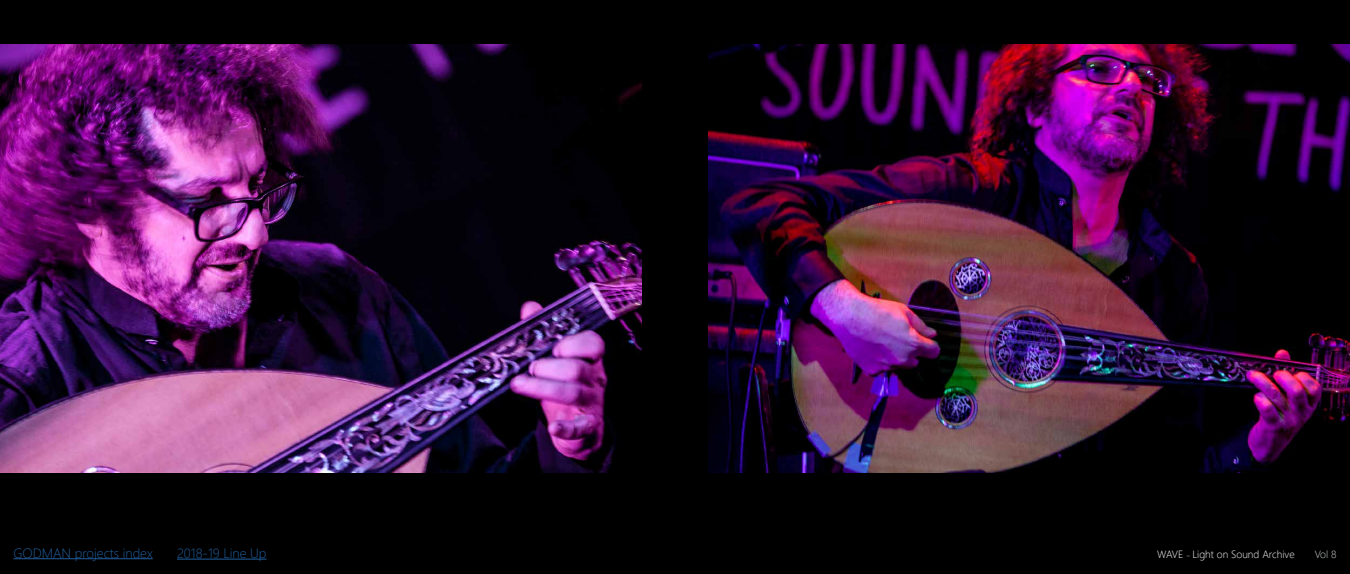
<style>
.page{position:relative;width:1350px;height:574px;background:#000}
.page>*{position:absolute;margin:0;border:0;box-sizing:border-box;transform-origin:0 0}
.t1{font:300 13.5px "Segoe UI";color:#215e9e}
.t2{font:300 10.5px "Segoe UI";color:#fff}
.t3{font:300 10.5px "Segoe UI";color:#d1d3d4}
.s1{font-style:italic;font-size:6.75px}
</style>
<div class="page">
<hr style="left:38px;top:34px;width:132px;height:1px;background:#000">
<img style="left:0;top:44px;width:642px;height:428px">
<img style="left:708px;top:44px;width:642px;height:428px">
<hr style="left:14px;top:558px;width:139px;height:1px;background:#215e9e">
<hr style="left:177px;top:558px;width:90px;height:1px;background:#215e9e">
<p class="t1" style="left:14px;top:540px;width:141px">GODMAN projects index</p>
<p class="t1" style="left:177px;top:540px;width:91px">2018-19 Line Up</p>
<p class="t2" style="left:1157px;top:544px;width:139px">WAVE <span class="s1">~</span> Light on Sound Archive</p>
<p class="t3" style="left:1315px;top:544px;width:23px">Vol 8</p>
</div>
